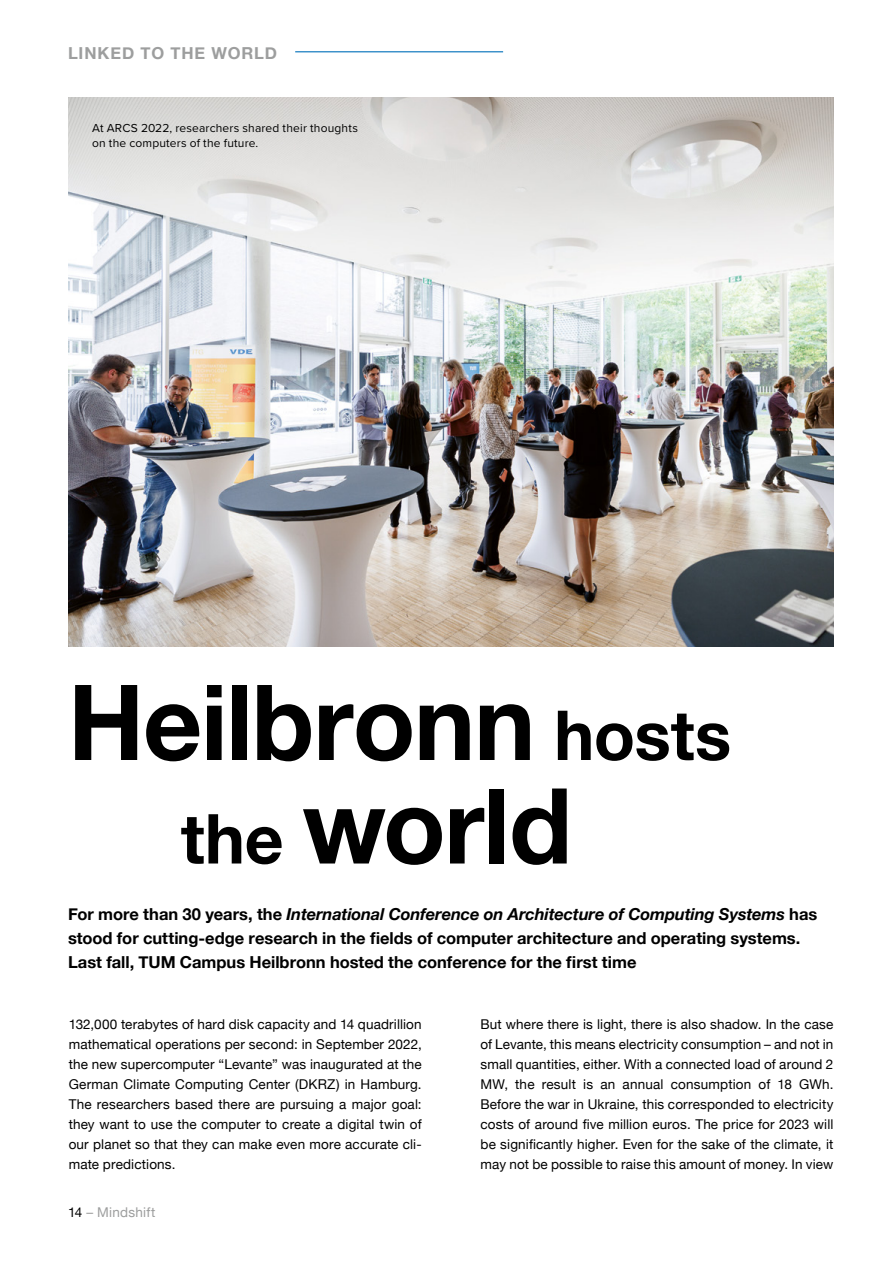
<style>
.page{position:relative;width:893px;height:1263px;background:#fff}
.page>*{position:absolute;margin:0;border:0;box-sizing:border-box;transform-origin:0 0}
.t1{font:700 105px/103.5px "Helvetica Neue";letter-spacing:-.01em;color:#000;text-align:center}
.t2{font:700 16.5px/24px "Helvetica Neue";color:#000}
.t3{font:700 16.5px "Helvetica Neue";letter-spacing:.055em;color:#9d9e9e}
.t4{font:13.5px/20.1px "Helvetica Neue";letter-spacing:.01em;color:#000;text-align:justify}
.t5{font:13.5px "Helvetica Neue";letter-spacing:.02em;color:#9d9e9e}
.t6{font:12px/15px "Proxima Nova";letter-spacing:.015em;color:#000}
.s1{font-size:69px}
.s2{font-style:italic}
.s3{color:#000}
</style>
<div class="page">
<hr style="left:295px;top:51px;width:208px;height:1px;background:#0070ba">
<img style="left:69px;top:98px;width:764px;height:549px">
<p class="t3" style="left:68px;top:40px;width:211px">LINKED TO THE WORLD</p>
<p class="t6" style="left:92px;top:120px;width:267px">At ARCS 2022, researchers shared their thoughts on the computers of the future.</p>
<h1 class="t1" style="left:68px;top:674px;width:665px">Heilbronn <span class="s1">hosts the</span> world</h1>
<p class="t2" style="left:68px;top:902px;width:751px">For more than 30 years, the <span class="s2">International Conference on Architecture of Computing Systems</span> has stood for cutting-edge research in the fields of computer architecture and operating systems.<br>Last fall, TUM Campus Heilbronn hosted the conference for the first time</p>
<p class="t4" style="left:69px;top:1014px;width:354px">132,000 terabytes of hard disk capacity and 14 quadrillion mathematical operations per second: in September 2022, the new supercomputer “Levante” was inaugurated at the German Climate Computing Center (DKRZ) in Hamburg.<br>The researchers based there are pursuing a major goal: they want to use the computer to create a digital twin of our planet so that they can make even more accurate cli&shy;mate predictions.</p>
<p class="t4" style="left:480px;top:1014px;width:354px">But where there is light, there is also shadow. In the case of Levante, this means electricity consumption – and not in small quantities, either. With a connected load of around 2<br>MW, the result is an annual consumption of 18 GWh.<br>Before the war in Ukraine, this corresponded to electricity costs of around five million euros. The price for 2023 will be significantly higher. Even for the sake of the climate, it may not be possible to raise this amount of money. In view</p>
<p class="t5" style="left:68px;top:1203px;width:89px"><span class="s3">14</span> – Mindshift</p>
</div>
